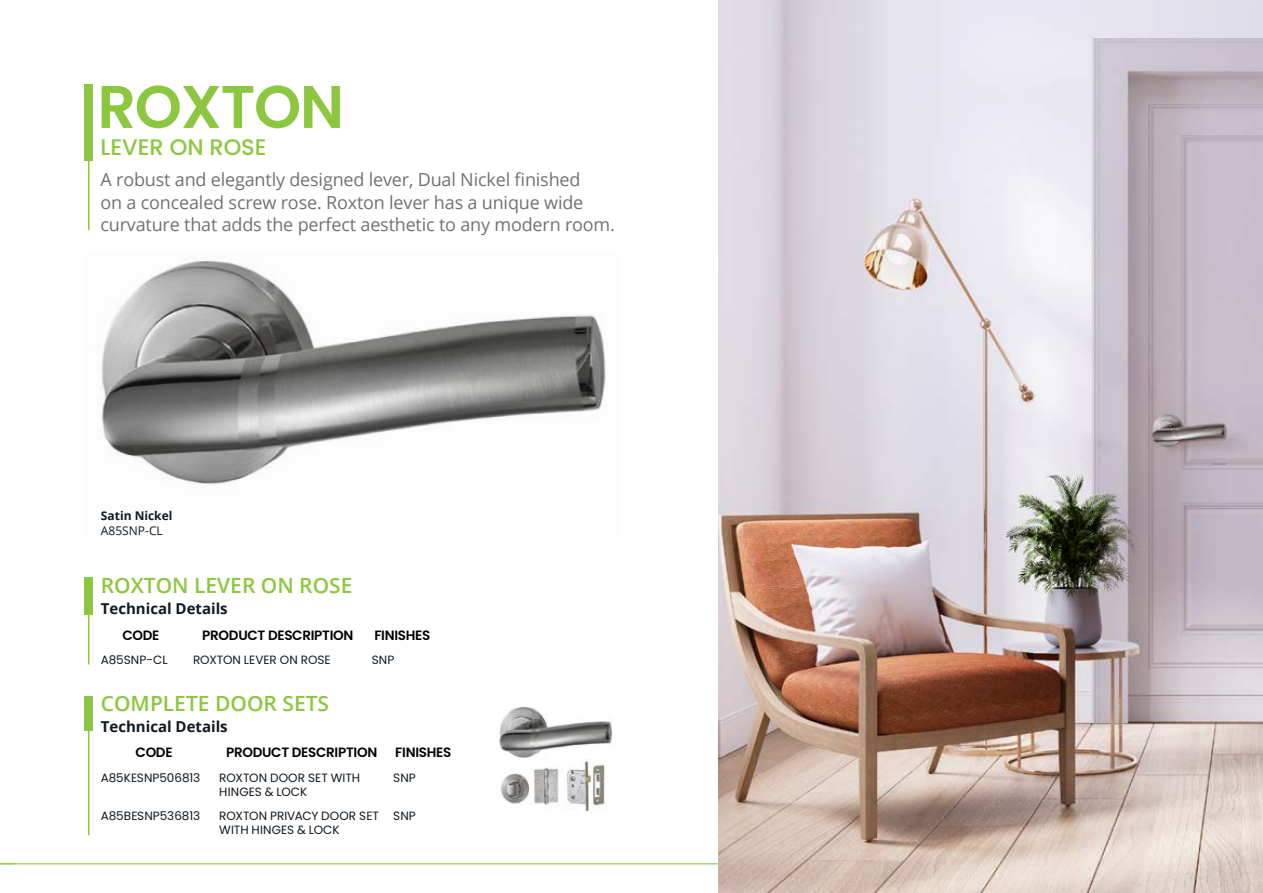
<style>
.page{position:relative;width:1263px;height:893px;background:#fff}
.page>*{position:absolute;margin:0;border:0;box-sizing:border-box;transform-origin:0 0}
.t1{font:600 60px "Poppins";letter-spacing:-.02em;color:#8dc63f}
.t2{font:500 22.5px "Poppins";color:#8dc63f}
.t3{font:600 21px "Open Sans";color:#8dc63f}
.t4{font:18px/22.5px "Open Sans";letter-spacing:-.01em;color:#707272}
.t5{font:700 15px "Open Sans";color:#111921}
.t6{font:600 13.5px "Poppins";letter-spacing:-.02em;color:#000}
.t7{font:12px/13.5px "Poppins";color:#111921}
.t8{font:700 12px "Open Sans";color:#111921}
.t9{font:12px "Open Sans";color:#111921}
</style>
<div class="page">
<hr style="left:0;top:863px;width:1178px;height:1px;background:#8dc63f">
<svg style="left:0;top:863px;width:15px;height:1px"></svg>
<img style="left:719px;top:0;width:544px;height:893px">
<div style="left:84px;top:85px;width:9px;height:76px;background:#8dc63f"></div>
<hr style="left:88px;top:104px;width:1px;height:126px;background:#8dc63f">
<img style="left:101px;top:260px;width:505px;height:225px">
<div style="left:84px;top:696px;width:9px;height:34px;background:#8dc63f"></div>
<hr style="left:88px;top:697px;width:1px;height:138px;background:#8dc63f">
<img style="left:499px;top:707px;width:114px;height:104px">
<div style="left:84px;top:578px;width:9px;height:37px;background:#8dc63f"></div>
<hr style="left:88px;top:579px;width:1px;height:85px;background:#8dc63f">
<h1 class="t1" style="left:97px;top:72px;width:248px">ROXTON</h1>
<p class="t2" style="left:100px;top:134px;width:168px">LEVER ON ROSE</p>
<p class="t4" style="left:100px;top:168px;width:516px">A robust and elegantly designed lever, Dual Nickel finished<br>on a concealed screw rose. Roxton lever has a unique wide curvature that adds the perfect aesthetic to any modern room.</p>
<p class="t8" style="left:101px;top:507px;width:73px">Satin Nickel</p>
<p class="t9" style="left:101px;top:522px;width:63px">A85SNP-CL</p>
<p class="t3" style="left:101px;top:571px;width:253px">ROXTON LEVER ON ROSE</p>
<p class="t5" style="left:101px;top:598px;width:128px">Technical Details</p>
<p class="t6" style="left:122px;top:627px;width:39px">CODE</p>
<p class="t6" style="left:202px;top:627px;width:153px">PRODUCT DESCRIPTION</p>
<p class="t6" style="left:374px;top:627px;width:57px">FINISHES</p>
<p class="t7" style="left:101px;top:653px;width:68px">A85SNP-CL</p>
<p class="t7" style="left:193px;top:653px;width:139px">ROXTON LEVER ON ROSE</p>
<p class="t7" style="left:372px;top:653px;width:24px">SNP</p>
<p class="t3" style="left:101px;top:688px;width:230px">COMPLETE DOOR SETS</p>
<p class="t5" style="left:101px;top:715px;width:128px">Technical Details</p>
<p class="t6" style="left:136px;top:745px;width:39px">CODE</p>
<p class="t6" style="left:226px;top:745px;width:153px">PRODUCT DESCRIPTION</p>
<p class="t6" style="left:395px;top:745px;width:57px">FINISHES</p>
<p class="t7" style="left:101px;top:771px;width:101px">A85KESNP506813</p>
<p class="t7" style="left:219px;top:771px;width:142px">ROXTON DOOR SET WITH<br>HINGES &amp; LOCK</p>
<p class="t7" style="left:393px;top:771px;width:24px">SNP</p>
<p class="t7" style="left:101px;top:809px;width:101px">A85BESNP536813</p>
<p class="t7" style="left:219px;top:809px;width:161px">ROXTON PRIVACY DOOR SET<br>WITH HINGES &amp; LOCK</p>
<p class="t7" style="left:393px;top:809px;width:24px">SNP</p>
</div>
